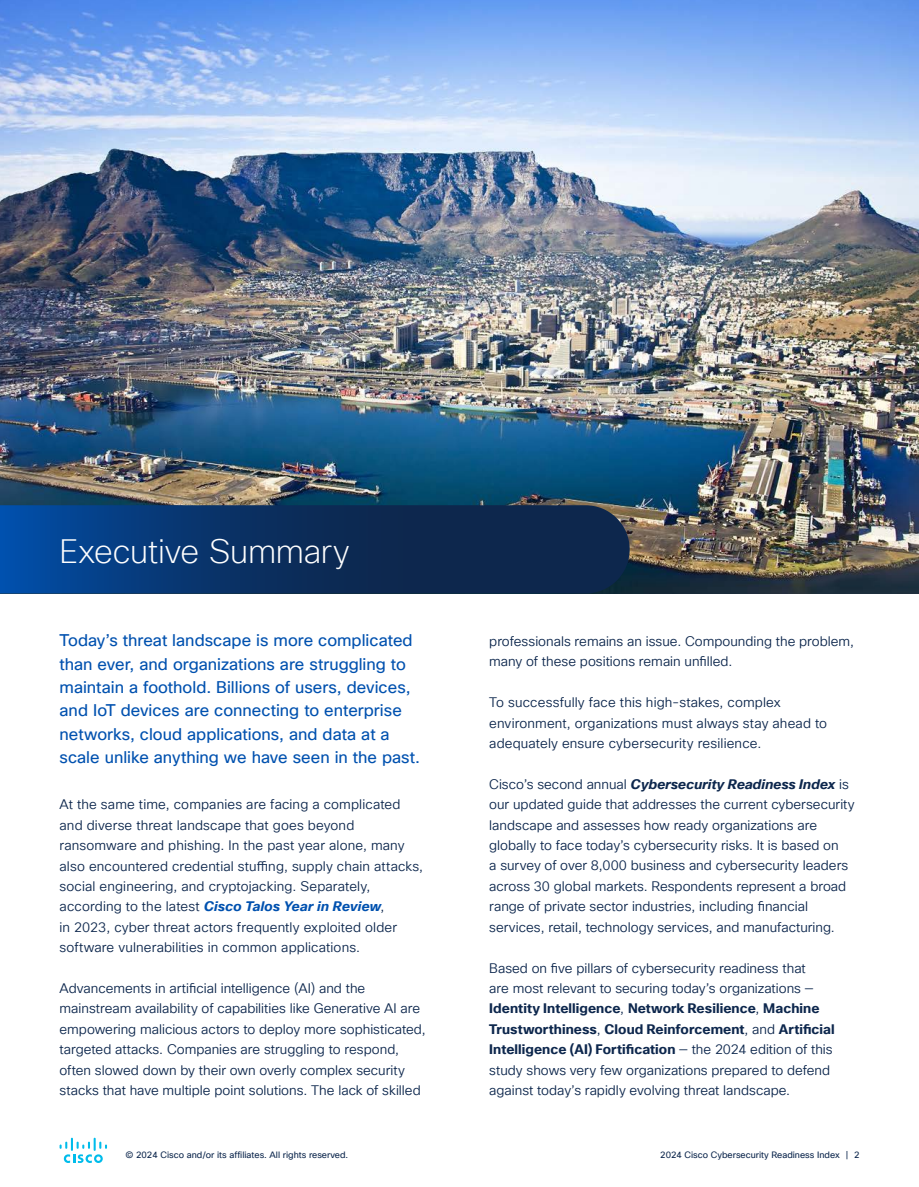
<style>
.page{position:relative;width:919px;height:1187px;background:#fff}
.page>*{position:absolute;margin:0;border:0;box-sizing:border-box;transform-origin:0 0}
.t1{font:200 33px "Cisco Sans TT";letter-spacing:-.01em;color:#fff}
.t2{font:16.5px/23.4px "Cisco Sans TT";color:#0051af}
.t3{font:13.5px/20.4px "Cisco Sans TT Light";color:#0d274d}
.t4{font:700 13.5px/20.4px "Cisco Sans TT";letter-spacing:.005em;color:#0d274d}
.t5{font:italic 700 13.5px "Cisco Sans TT";color:#0d274d}
.t6{font:italic 700 13.5px "Cisco Sans TT";letter-spacing:.01em;color:#0051af}
.t7{font:9px "Cisco Sans TT";color:#0d274d}
.s1{font-family:"Cisco Sans TT Light";font-weight:400;font-style:normal;color:#0d274d}
.s2{font-family:"Cisco Sans TT Light";font-weight:400;font-style:normal}
.s3{font-family:"Cisco Sans TT Light";font-weight:400}
</style>
<div class="page">
<img style="left:0;top:0;width:918px;height:593px">
<svg style="left:0;top:505px;width:629px;height:88px;background:#0a3164"></svg>
<svg style="left:60px;top:1137px;width:47px;height:25px"></svg>
<h1 class="t1" style="left:60px;top:530px;width:291px">Executive Summary</h1>
<p class="t2" style="left:60px;top:629px;width:362px">Today’s threat landscape is more complicated than ever, and organizations are struggling to maintain a foothold. Billions of users, devices, and IoT devices are connecting to enterprise networks, cloud applications, and data at a scale unlike anything we have seen in the past.</p>
<p class="t3" style="left:60px;top:794px;width:365px">At the same time, companies are facing a complicated and diverse threat landscape that goes beyond ransomware and phishing. In the past year alone, many also encountered credential stuffing, supply chain attacks, social engineering, and cryptojacking. Separately,</p>
<p class="t6" style="left:60px;top:898px;width:326px"><span class="s1">according to the latest</span> Cisco Talos Year in Review<span class="s1">,</span></p>
<p class="t3" style="left:60px;top:917px;width:339px">in 2023, cyber threat actors frequently exploited older software vulnerabilities in common applications.</p>
<p class="t3" style="left:60px;top:978px;width:367px">Advancements in artificial intelligence (AI) and the mainstream availability of capabilities like Generative AI are empowering malicious actors to deploy more sophisticated, targeted attacks. Companies are struggling to respond, often slowed down by their own overly complex security stacks that have multiple point solutions. The lack of skilled</p>
<p class="t3" style="left:489px;top:631px;width:366px">professionals remains an issue. Compounding the problem, many of these positions remain unfilled.</p>
<p class="t3" style="left:489px;top:692px;width:339px">To successfully face this high-stakes, complex environment, organizations must always stay ahead to adequately ensure cybersecurity resilience.</p>
<p class="t5" style="left:489px;top:776px;width:361px"><span class="s2">Cisco’s second annual</span> Cybersecurity Readiness Index <span class="s2">is</span></p>
<p class="t3" style="left:489px;top:794px;width:367px">our updated guide that addresses the current cybersecurity landscape and assesses how ready organizations are globally to face today’s cybersecurity risks. It is based on<br>a survey of over 8,000 business and cybersecurity leaders across 30 global markets. Respondents represent a broad range of private sector industries, including financial services, retail, technology services, and manufacturing.</p>
<p class="t3" style="left:489px;top:957px;width:325px">Based on five pillars of cybersecurity readiness that are most relevant to securing today’s organizations —</p>
<p class="t4" style="left:489px;top:998px;width:347px">Identity Intelligence<span class="s3">,</span> Network Resilience<span class="s3">,</span> Machine<br>Trustworthiness<span class="s3">,</span> Cloud Reinforcement<span class="s3">, and</span> Artificial<br>Intelligence (AI) Fortification <span class="s3">— the 2024 edition of this</span></p>
<p class="t3" style="left:489px;top:1059px;width:342px">study shows very few organizations prepared to defend against today’s rapidly evolving threat landscape.</p>
<p class="t7" style="left:125px;top:1149px;width:224px">© 2024 Cisco and/or its affiliates. All rights reserved.</p>
<p class="t7" style="left:660px;top:1149px;width:201px">2024 Cisco Cybersecurity Readiness Index | 2</p>
</div>
